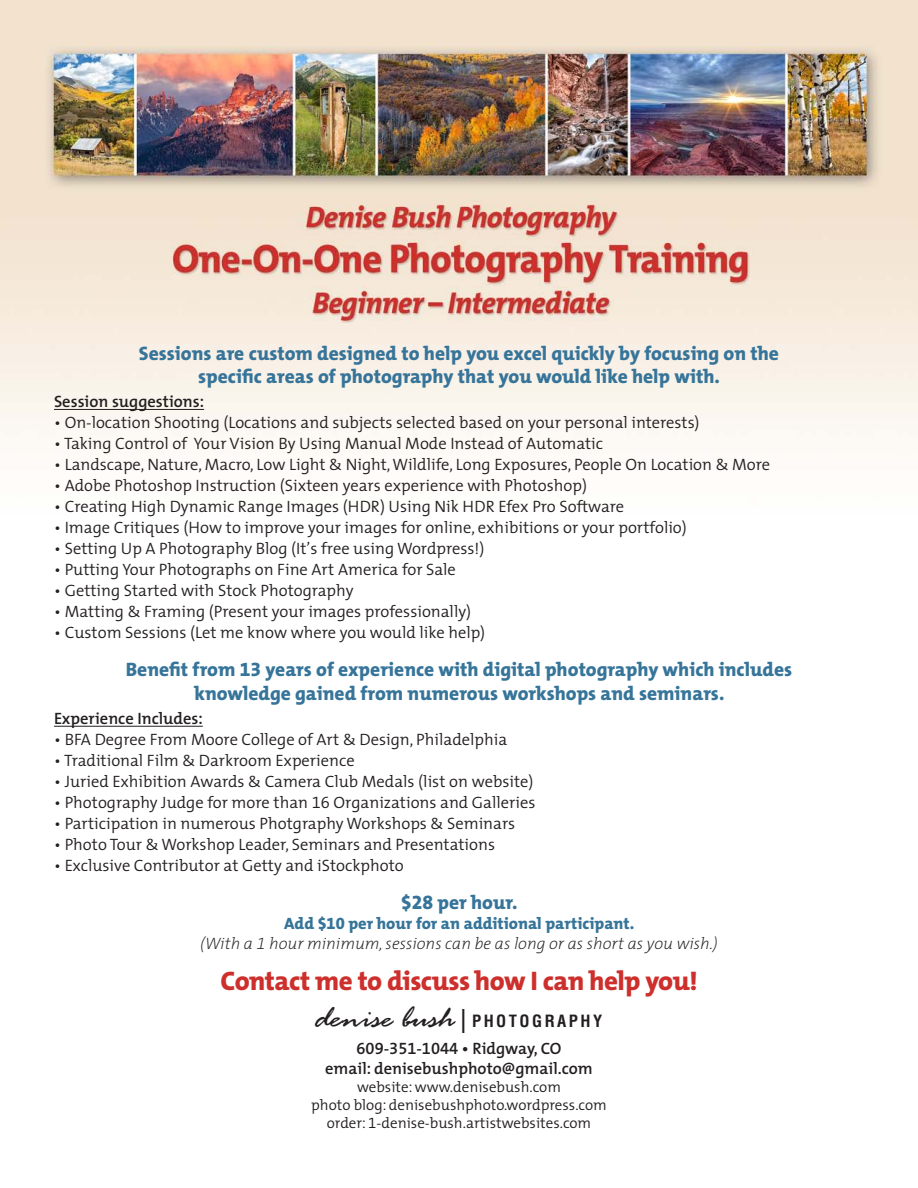
<style>
.page{position:relative;width:918px;height:1188px;background:#fff}
.page>*{position:absolute;margin:0;border:0;box-sizing:border-box;transform-origin:0 0}
.t1{font:800 27px "GS Mix";letter-spacing:-.02em;color:#cd302c}
.t2{font:800 19.5px/23.4px "GS Mix";color:#367499;text-align:center}
.t3{font:300 16.5px "GS Mix";color:#231f20}
.t4{font:600 16.5px "GS Mix";color:#231f20}
.t5{font:italic 200 16.5px "GS Mix";color:#231f20}
.t6{font:800 16.5px "GS Mix";color:#367499}
.t7{font:700 condensed 16.5px "Helvetica";letter-spacing:.15em;color:#231f20}
.t8{font:300 15px "GS Mix";color:#231f20}
.s1{font-family:"Rage Italic Plain";font-weight:400;font-stretch:normal;font-size:33px}
.s2{font-family:"Rage Italic Plain";font-weight:400;font-stretch:normal;font-size:31.5px}
.s3{font-family:"GS Mix";font-weight:600;font-stretch:normal;font-size:24px}
</style>
<div class="page">
<img style="left:0;top:0;width:918px;height:437px">
<hr style="left:54px;top:409px;width:150px;height:1px;background:#231f20">
<hr style="left:54px;top:726px;width:149px;height:1px;background:#231f20">
<p class="t2" style="left:139px;top:341px;width:642px">Sessions are custom designed to help you excel quickly by focusing on the specific areas of photography that you would like help with.</p>
<p class="t4" style="left:54px;top:392px;width:152px">Session suggestions:</p>
<p class="t3" style="left:54px;top:413px;width:647px">• On-location Shooting (Locations and subjects selected based on your personal interests)</p>
<p class="t3" style="left:54px;top:434px;width:551px">• Taking Control of Your Vision By Using Manual Mode Instead of Automatic</p>
<p class="t3" style="left:54px;top:455px;width:718px">• Landscape, Nature, Macro, Low Light &amp; Night, Wildlife, Long Exposures, People On Location &amp; More</p>
<p class="t3" style="left:54px;top:476px;width:535px">• Adobe Photoshop Instruction (Sixteen years experience with Photoshop)</p>
<p class="t3" style="left:54px;top:497px;width:572px">• Creating High Dynamic Range Images (HDR) Using Nik HDR Efex Pro Software</p>
<p class="t3" style="left:54px;top:518px;width:634px">• Image Critiques (How to improve your images for online, exhibitions or your portfolio)</p>
<p class="t3" style="left:54px;top:539px;width:432px">• Setting Up A Photography Blog (It’s free using Wordpress!)</p>
<p class="t3" style="left:54px;top:560px;width:403px">• Putting Your Photographs on Fine Art America for Sale</p>
<p class="t3" style="left:54px;top:581px;width:301px">• Getting Started with Stock Photography</p>
<p class="t3" style="left:54px;top:602px;width:419px">• Matting &amp; Framing (Present your images professionally)</p>
<p class="t3" style="left:54px;top:623px;width:433px">• Custom Sessions (Let me know where you would like help)</p>
<p class="t2" style="left:126px;top:658px;width:668px">Benefit from 13 years of experience with digital photography which includes knowledge gained from numerous workshops and seminars.</p>
<p class="t4" style="left:54px;top:709px;width:150px">Experience Includes:</p>
<p class="t3" style="left:54px;top:730px;width:455px">• BFA Degree From Moore College of Art &amp; Design, Philadelphia</p>
<p class="t3" style="left:54px;top:751px;width:302px">• Traditional Film &amp; Darkroom Experience</p>
<p class="t3" style="left:54px;top:772px;width:481px">• Juried Exhibition Awards &amp; Camera Club Medals (list on website)</p>
<p class="t3" style="left:54px;top:793px;width:483px">• Photography Judge for more than 16 Organizations and Galleries</p>
<p class="t3" style="left:54px;top:814px;width:463px">• Participation in numerous Photgraphy Workshops &amp; Seminars</p>
<p class="t3" style="left:54px;top:835px;width:443px">• Photo Tour &amp; Workshop Leader, Seminars and Presentations</p>
<p class="t3" style="left:54px;top:856px;width:351px">• Exclusive Contributor at Getty and iStockphoto</p>
<p class="t2" style="left:401px;top:891px;width:118px">$28 per hour.</p>
<p class="t6" style="left:284px;top:914px;width:352px">Add $10 per hour for an additional participant.</p>
<p class="t5" style="left:200px;top:930px;width:519px">(With a 1 hour minimum, sessions can be as long or as short as you wish.)</p>
<p class="t1" style="left:220px;top:966px;width:479px">Contact me to discuss how I can help you!</p>
<p class="t7" style="left:316px;top:1011px;width:288px"><span class="s1">de</span><span class="s2">nise bush</span><span class="s3">|</span> PHOTOGRAPHY</p>
<p class="t4" style="left:357px;top:1039px;width:206px">609-351-1044 • Ridgway, CO</p>
<p class="t4" style="left:325px;top:1059px;width:269px">email: denisebushphoto@gmail.com</p>
<p class="t8" style="left:357px;top:1078px;width:205px">website: www.denisebush.com</p>
<p class="t8" style="left:311px;top:1096px;width:297px">photo blog: denisebushphoto.wordpress.com</p>
<p class="t8" style="left:327px;top:1114px;width:266px">order: 1-denise-bush.artistwebsites.com</p>
</div>
